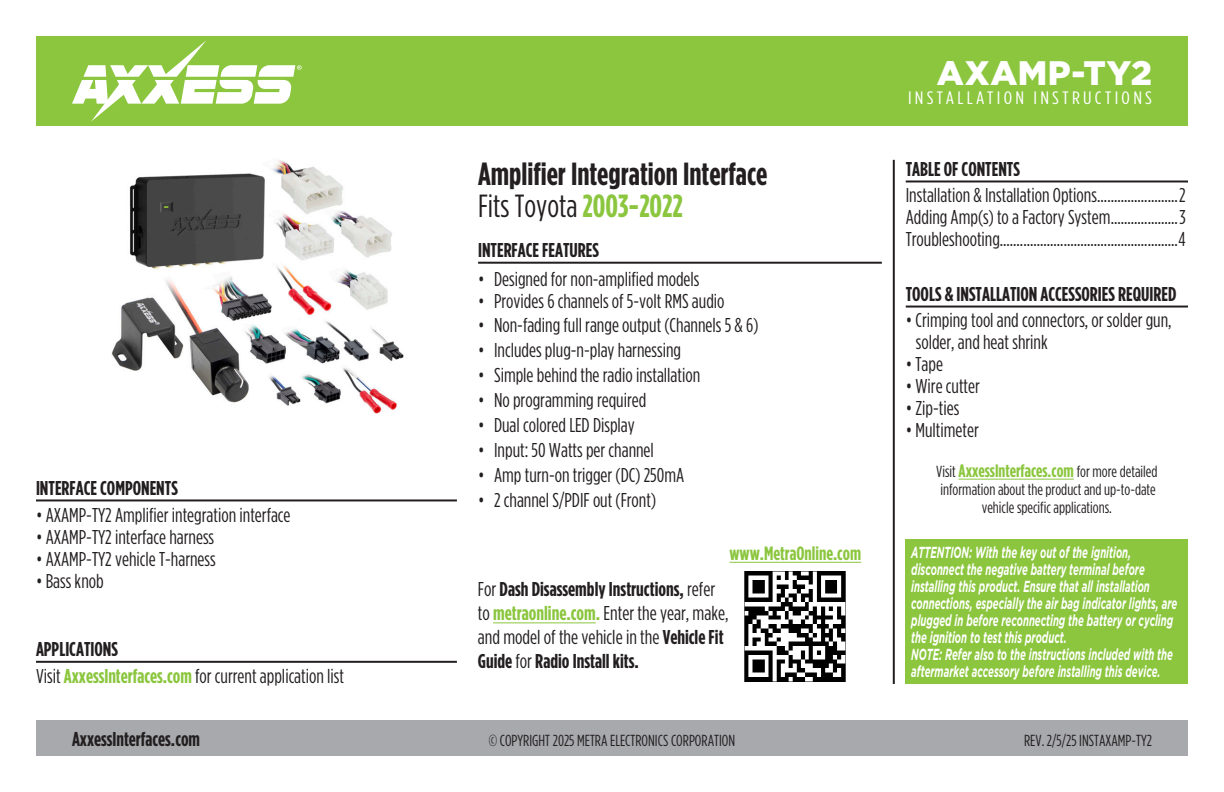
<style>
.page{position:relative;width:1224px;height:792px;background:#fff}
.page>*{position:absolute;margin:0;border:0;box-sizing:border-box;transform-origin:0 0}
.t1{font:900 34px "Gotham";letter-spacing:.02em;color:#fff}
.t2{font:700 32px/32px "Gotham Condensed";color:#231f20}
.t3{font:20px/22px "Gotham Condensed";color:#231f20}
.t4{font:700 20px/24px "Gotham Condensed";color:#231f20}
.t5{font:700 19.2px "Gotham Condensed";color:#8bc63e}
.t6{font:18px "Gotham Condensed";letter-spacing:.16em;color:#fff;scale:1.14 1}
.t7{font:italic 700 16px/17px "Gotham";color:#fff;scale:.6 1}
.t8{font:16px/18px "Gotham Condensed";color:#231f20;text-align:center}
.s1{font-weight:700}
.s2{font-weight:700;color:#8bc63e}
.s3{font-weight:400}
.s4{color:#8bc63e}
.s5{font-weight:700;font-size:18px;color:#8bc63e}
</style>
<div class="page">
<div style="left:36px;top:720px;width:1152px;height:36px;background:#a8a9ad"></div>
<hr style="left:893px;top:160px;width:2px;height:524px;background:#231f20">
<div style="left:36px;top:36px;width:1152px;height:90px;background:#8bc63e"></div>
<svg style="left:72px;top:40px;width:230px;height:82px"></svg>
<hr style="left:478px;top:262px;width:404px;height:2px;background:#231f20">
<hr style="left:906px;top:306px;width:282px;height:2px;background:#231f20">
<hr style="left:906px;top:180px;width:282px;height:2px;background:#231f20">
<hr style="left:36px;top:661px;width:421px;height:2px;background:#231f20">
<hr style="left:36px;top:499px;width:421px;height:2px;background:#231f20">
<img style="left:744px;top:571px;width:102px;height:111px">
<hr style="left:729px;top:562px;width:132px;height:1px;background:#8bc63e">
<div style="left:906px;top:539px;width:282px;height:144px;background:#8bc63e"></div>
<img style="left:111px;top:160px;width:293px;height:254px">
<hr style="left:493px;top:623px;width:103px;height:1px;background:#8bc63e">
<hr style="left:959px;top:479px;width:115px;height:1px;background:#8bc63e">
<p class="t4" style="left:36px;top:475px;width:143px">INTERFACE COMPONENTS</p>
<p class="t3" style="left:36px;top:504px;width:256px">• AXAMP-TY2 Amplifier integration interface</p>
<p class="t3" style="left:36px;top:526px;width:180px">• AXAMP-TY2 interface harness</p>
<p class="t3" style="left:36px;top:548px;width:181px">• AXAMP-TY2 vehicle T-harness</p>
<p class="t3" style="left:36px;top:570px;width:69px">• Bass knob</p>
<p class="t3" style="left:36px;top:635px;width:310px;line-height:27px"><span class="s1">APPLICATIONS<br></span>Visit <span class="s2">AxxessInterfaces.com</span> for current application list</p>
<h2 class="t2" style="left:478px;top:157px;width:291px">Amplifier Integration Interface<br><span class="s3">Fits Toyota</span> <span class="s4">2003-2022</span></h2>
<p class="t4" style="left:478px;top:238px;width:122px">INTERFACE FEATURES</p>
<p class="t3" style="left:478px;top:267px;width:223px">• Designed for non-amplified models</p>
<p class="t3" style="left:478px;top:289px;width:248px">• Provides 6 channels of 5-volt RMS audio</p>
<p class="t3" style="left:478px;top:314px;width:282px">• Non-fading full range output (Channels 5 &amp; 6)</p>
<p class="t3" style="left:478px;top:339px;width:205px">• Includes plug-n-play harnessing</p>
<p class="t3" style="left:478px;top:364px;width:224px">• Simple behind the radio installation</p>
<p class="t3" style="left:478px;top:389px;width:170px">• No programming required</p>
<p class="t3" style="left:478px;top:414px;width:158px">• Dual colored LED Display</p>
<p class="t3" style="left:478px;top:438px;width:177px">• Input: 50 Watts per channel</p>
<p class="t3" style="left:478px;top:463px;width:208px">• Amp turn-on trigger (DC) 250mA</p>
<p class="t3" style="left:478px;top:488px;width:179px">• 2 channel S/PDIF out (Front)</p>
<h1 class="t1" style="left:937px;top:53px;width:217px">AXAMP-TY2</h1>
<p class="t6" style="left:908px;top:88px;width:215px">INSTALLATION INSTRUCTIONS</p>
<p class="t4" style="left:906px;top:156px;width:116px">TABLE OF CONTENTS</p>
<p class="t3" style="left:906px;top:184px;width:282px;text-align:justify">Installation &amp; Installation Options........................2<br>Adding Amp(s) to a Factory System....................3<br>Troubleshooting.....................................................4</p>
<p class="t4" style="left:906px;top:281px;width:272px">TOOLS &amp; INSTALLATION ACCESSORIES REQUIRED</p>
<p class="t3" style="left:916px;top:309px;width:257px;text-indent:-10px">• Crimping tool and connectors, or solder gun, solder, and heat shrink</p>
<p class="t3" style="left:906px;top:353px;width:39px">• Tape</p>
<p class="t3" style="left:906px;top:375px;width:76px">• Wire cutter</p>
<p class="t3" style="left:906px;top:397px;width:55px">• Zip-ties</p>
<p class="t3" style="left:906px;top:419px;width:75px">• Multimeter</p>
<p class="t8" style="left:936px;top:462px;width:223px">Visit <span class="s5">AxxessInterfaces.com</span> for more detailed information about the product and up-to-date vehicle specific applications.</p>
<p class="t5" style="left:729px;top:542px;width:133px">www.MetraOnline.com</p>
<p class="t7" style="left:911px;top:544px;width:445px">ATTENTION: With the key out of the ignition, disconnect the negative battery terminal before installing this product. Ensure that all installation connections, especially the air bag indicator lights, are plugged in before reconnecting the battery or cycling the ignition to test this product.<br>NOTE: Refer also to the instructions included with the aftermarket accessory before installing this device.</p>
<p class="t4" style="left:478px;top:577px;width:252px"><span class="s3">For</span> Dash Disassembly Instructions, <span class="s3">refer to</span> <span class="s4">metraonline.com.</span> <span class="s3">Enter the year, make, and model of the vehicle in the</span> Vehicle Fit Guide <span class="s3">for</span> Radio Install kits.</p>
<p class="t4" style="left:72px;top:726px;width:130px">AxxessInterfaces.com</p>
<p class="t8" style="left:489px;top:731px;width:248px">© COPYRIGHT 2025 METRA ELECTRONICS CORPORATION</p>
<p class="t8" style="left:1024px;top:731px;width:129px">REV. 2/5/25 INSTAXAMP-TY2</p>
</div>
